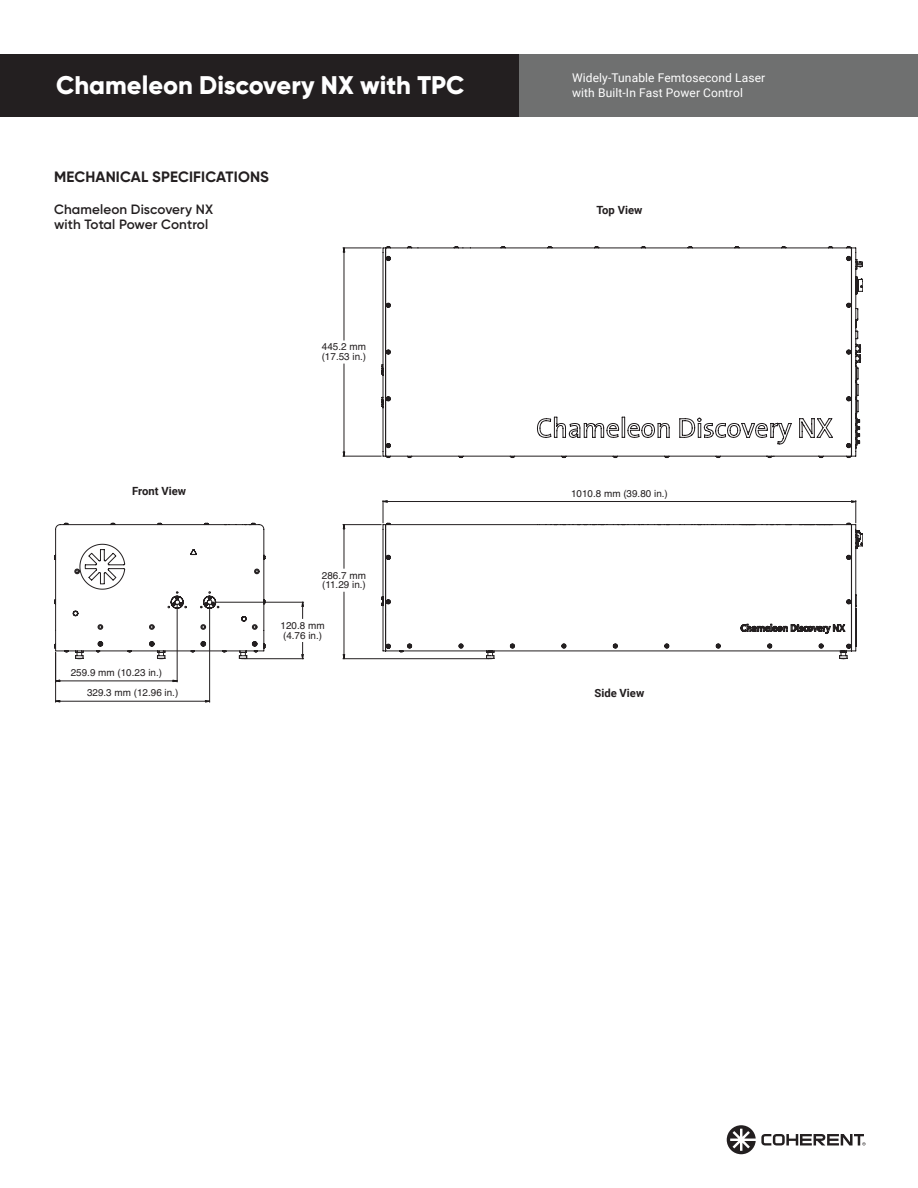
<style>
.page{position:relative;width:918px;height:1188px;background:#fff}
.page>*{position:absolute;margin:0;border:0;box-sizing:border-box;transform-origin:0 0}
.t1{font:800 25.5px "Gilroy";color:#fff}
.t2{font:700 15px "Gilroy";letter-spacing:.01em;color:#231f20}
.t3{font:600 13.5px/15px "Gilroy";letter-spacing:.01em;color:#231f20}
.t4{font:12px/15.3px "Roboto";letter-spacing:.01em;color:#fff}
.View_Description{font:700 11.25px "Roboto";color:#231f20}
.t5{font:9.9px/9.9px "Helvetica";color:#231f20}
</style>
<div class="page">
<svg style="left:727px;top:1125px;width:139px;height:29px"></svg>
<hr style="left:209px;top:604px;width:1px;height:99px;background:#231f20">
<hr style="left:55px;top:652px;width:1px;height:51px;background:#231f20">
<svg style="left:55px;top:248px;width:801px;height:454px"></svg>
<svg style="left:302px;top:642px;width:2px;height:17px"></svg>
<svg style="left:302px;top:602px;width:2px;height:17px"></svg>
<svg style="left:851px;top:500px;width:6px;height:23px"></svg>
<svg style="left:383px;top:500px;width:4px;height:23px"></svg>
<div style="left:518px;top:54px;width:400px;height:62px;background:#6f7070"></div>
<div style="left:0;top:54px;width:518px;height:62px;background:#231f20"></div>
<p class="t1" style="left:56px;top:69px;width:410px">Chameleon Discovery NX with TPC</p>
<p class="t4" style="left:572px;top:69px;width:195px">Widely-Tunable Femtosecond Laser with Built-In Fast Power Control</p>
<p class="t2" style="left:54px;top:167px;width:216px">MECHANICAL SPECIFICATIONS</p>
<p class="t3" style="left:54px;top:202px;width:161px">Chameleon Discovery NX with Total Power Control</p>
<p class="t5" style="left:322px;top:342px;width:46px">445.2 mm (17.53 in.)</p>
<p class="View_Description" style="left:132px;top:483px;width:55px">Front View</p>
<p class="t5" style="left:71px;top:668px;width:93px">259.9 mm (10.23 in.)</p>
<p class="t5" style="left:87px;top:688px;width:93px">329.3 mm (12.96 in.)</p>
<p class="t5" style="left:322px;top:570px;width:46px">286.7 mm (11.29 in.)</p>
<p class="t5" style="left:281px;top:621px;width:46px">120.8 mm (4.76 in.)</p>
<p class="View_Description" style="left:596px;top:202px;width:48px">Top View</p>
<p class="t5" style="left:571px;top:488px;width:98px">1010.8 mm (39.80 in.)</p>
<p class="View_Description" style="left:594px;top:685px;width:51px">Side View</p>
</div>
